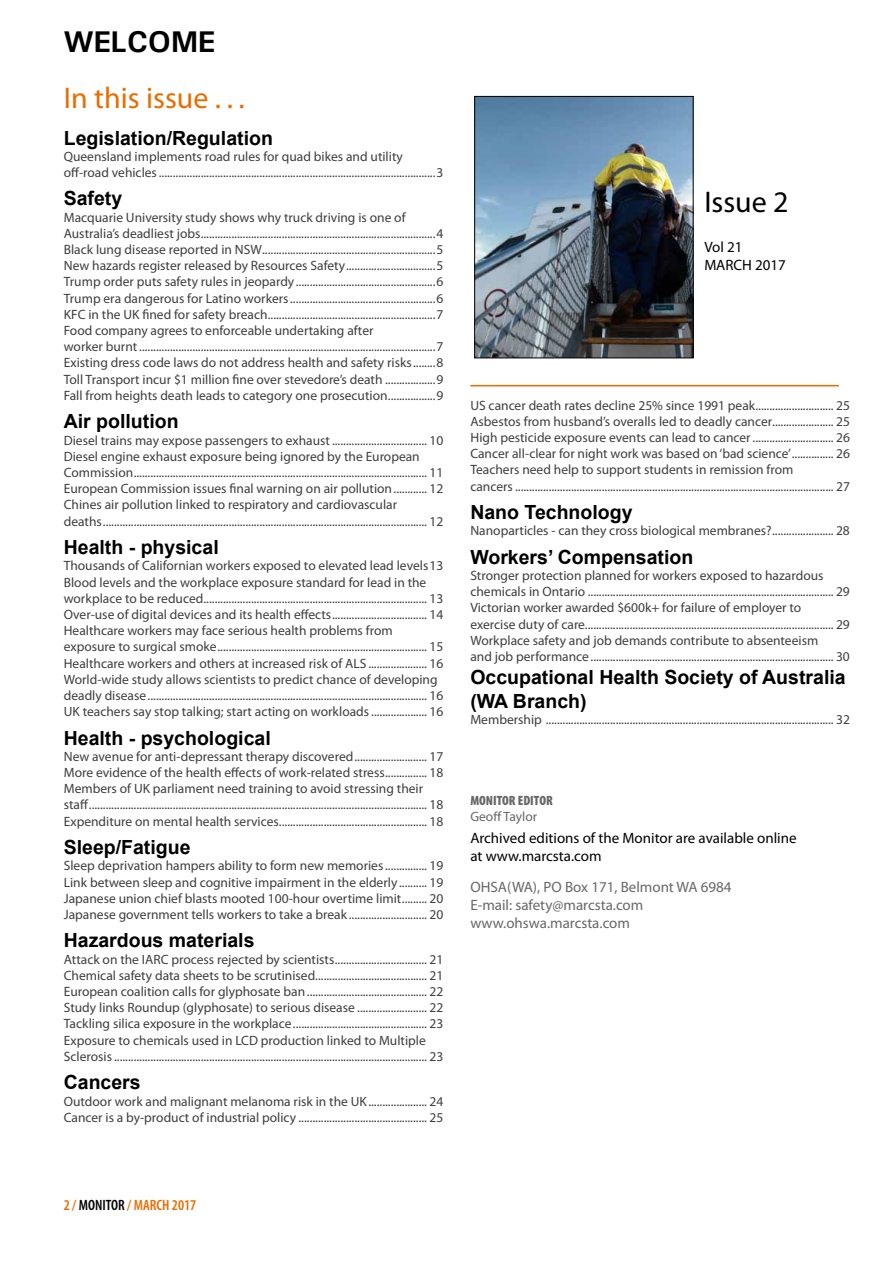
<style>
.page{position:relative;width:893px;height:1263px;background:#fff}
.page>*{position:absolute;margin:0;border:0;box-sizing:border-box;transform-origin:0 0}
.t1{font:30px "Myriad Pro";color:#e96c00}
.t2{font:700 30px "Utah";color:#000}
.t3{font:30px "Myriad Pro";color:#000}
.t4{font:700 19.5px/23.4px "Arial";color:#000}
.t5{font:15px/18px "Myriad Pro";color:#000}
.t6{font:15px/18px "Myriad Pro";color:#666769}
.t7{font:600 condensed 15px "Myriad Pro";color:#e96c00}
.t8{font:13.5px/16.2px "Myriad Pro";color:#3e3d40}
.t9{font:900 condensed 13.5px "Myriad Pro";color:#666769}
.t10{font:13.5px "Myriad Pro";color:#666769}
.s1{color:#000}
</style>
<div class="page">
<hr style="left:470px;top:385px;width:369px;height:1px;background:#e96c00">
<img style="left:476px;top:98px;width:215px;height:258px">
<div style="left:474px;top:96px;width:219px;height:262px;border:1px solid #000"></div>
<h1 class="t2" style="left:64px;top:23px;width:48px">WELC</h1>
<h1 class="t2" style="left:148px;top:23px;width:65px">OME</h1>
<h1 class="t1" style="left:64px;top:79px;width:183px">In this issue . . .</h1>
<h2 class="t4" style="left:64px;top:127px;width:211px">Legislation/Regulation</h2>
<p class="t8" style="left:64px;top:148px;width:381px">Queensland implements road rules for quad bikes and utility off-road vehicles...................................................................................................3</p>
<h2 class="t4" style="left:64px;top:187px;width:60px">Safety</h2>
<p class="t8" style="left:64px;top:209px;width:381px">Macquarie University study shows why truck driving is one of Australia’s deadliest jobs....................................................................................4<br>Black lung disease reported in NSW..............................................................5<br>New hazards register released by Resources Safety................................5<br>Trump order puts safety rules in jeopardy..................................................6<br>Trump era dangerous for Latino workers....................................................6<br>KFC in the UK fined for safety breach............................................................7<br>Food company agrees to enforceable undertaking after<br>worker burnt..........................................................................................................7<br>Existing dress code laws do not address health and safety risks........8<br>Toll Transport incur $1 million fine over stevedore’s death ..................9<br>Fall from heights death leads to category one prosecution.................9</p>
<h2 class="t4" style="left:64px;top:410px;width:116px">Air pollution</h2>
<p class="t8" style="left:64px;top:432px;width:381px">Diesel trains may expose passengers to exhaust .................................. 10<br>Diesel engine exhaust exposure being ignored by the European Commission......................................................................................................... 11<br>European Commission issues final warning on air pollution............ 12<br>Chines air pollution linked to respiratory and cardiovascular deaths.................................................................................................................... 12</p>
<h2 class="t4" style="left:64px;top:536px;width:156px">Health - physical</h2>
<p class="t8" style="left:64px;top:557px;width:381px">Thousands of Californian workers exposed to elevated lead levels13<br>Blood levels and the workplace exposure standard for lead in the workplace to be reduced................................................................................ 13<br>Over-use of digital devices and its health effects.................................. 14<br>Healthcare workers may face serious health problems from exposure to surgical smoke........................................................................... 15<br>Healthcare workers and others at increased risk of ALS ..................... 16<br>World-wide study allows scientists to predict chance of developing deadly disease.................................................................................................... 16<br>UK teachers say stop talking; start acting on workloads.................... 16</p>
<h2 class="t4" style="left:64px;top:727px;width:208px">Health - psychological</h2>
<p class="t8" style="left:64px;top:748px;width:381px">New avenue for anti-depressant therapy discovered.......................... 17<br>More evidence of the health effects of work-related stress............... 18<br>Members of UK parliament need training to avoid stressing their staff......................................................................................................................... 18<br>Expenditure on mental health services..................................................... 18</p>
<h2 class="t4" style="left:64px;top:836px;width:128px">Sleep/Fatigue</h2>
<p class="t8" style="left:64px;top:857px;width:381px;text-align:justify">Sleep deprivation hampers ability to form new memories............... 19<br>Link between sleep and cognitive impairment in the elderly .......... 19<br>Japanese union chief blasts mooted 100-hour overtime limit......... 20<br>Japanese government tells workers to take a break ............................ 20</p>
<h2 class="t4" style="left:64px;top:929px;width:192px">Hazardous materials</h2>
<p class="t8" style="left:64px;top:951px;width:381px">Attack on the IARC process rejected by scientists................................. 21<br>Chemical safety data sheets to be scrutinised........................................ 21<br>European coalition calls for glyphosate ban........................................... 22<br>Study links Roundup (glyphosate) to serious disease ......................... 22<br>Tackling silica exposure in the workplace................................................ 23<br>Exposure to chemicals used in LCD production linked to Multiple Sclerosis................................................................................................................ 23</p>
<h2 class="t4" style="left:64px;top:1071px;width:78px">Cancers</h2>
<p class="t8" style="left:64px;top:1093px;width:381px">Outdoor work and malignant melanoma risk in the UK..................... 24<br>Cancer is a by-product of industrial policy .............................................. 25</p>
<h1 class="t3" style="left:704px;top:184px;width:86px">Issue 2</h1>
<p class="t5" style="left:704px;top:237px;width:83px">Vol 21<br>MARCH 2017</p>
<p class="t8" style="left:470px;top:397px;width:381px">US cancer death rates decline 25% since 1991 peak............................ 25<br>Asbestos from husband’s overalls led to deadly cancer...................... 25<br>High pesticide exposure events can lead to cancer............................. 26<br>Cancer all-clear for night work was based on ‘bad science’............... 26<br>Teachers need help to support students in remission from<br>cancers .................................................................................................................. 27</p>
<h2 class="t4" style="left:470px;top:501px;width:164px">Nano Technology</h2>
<p class="t8" style="left:470px;top:522px;width:381px">Nanoparticles - can they cross biological membranes?...................... 28</p>
<h2 class="t4" style="left:470px;top:546px;width:224px">Workers’ Compensation</h2>
<p class="t8" style="left:470px;top:567px;width:381px">Stronger protection planned for workers exposed to hazardous chemicals in Ontario ........................................................................................ 29<br>Victorian worker awarded $600k+ for failure of employer to<br>exercise duty of care......................................................................................... 29<br>Workplace safety and job demands contribute to absenteeism<br>and job performance....................................................................................... 30</p>
<h2 class="t4" style="left:470px;top:666px;width:377px">Occupational Health Society of Australia (WA Branch)</h2>
<p class="t8" style="left:470px;top:711px;width:381px">Membership ....................................................................................................... 32</p>
<p class="t9" style="left:470px;top:793px;width:84px">MONITOR EDITOR</p>
<p class="t10" style="left:470px;top:808px;width:68px">Geoff Taylor</p>
<p class="t5" style="left:470px;top:829px;width:328px">Archived editions of the Monitor are available online at www.marcsta.com</p>
<p class="t6" style="left:470px;top:878px;width:263px">OHSA(WA), PO Box 171, Belmont WA 6984<br>E-mail: safety@marcsta.com www.ohswa.marcsta.com</p>
<p class="t7" style="left:64px;top:1197px;width:134px">2 / <span class="s1">MONITOR</span> / MARCH 2017</p>
</div>
